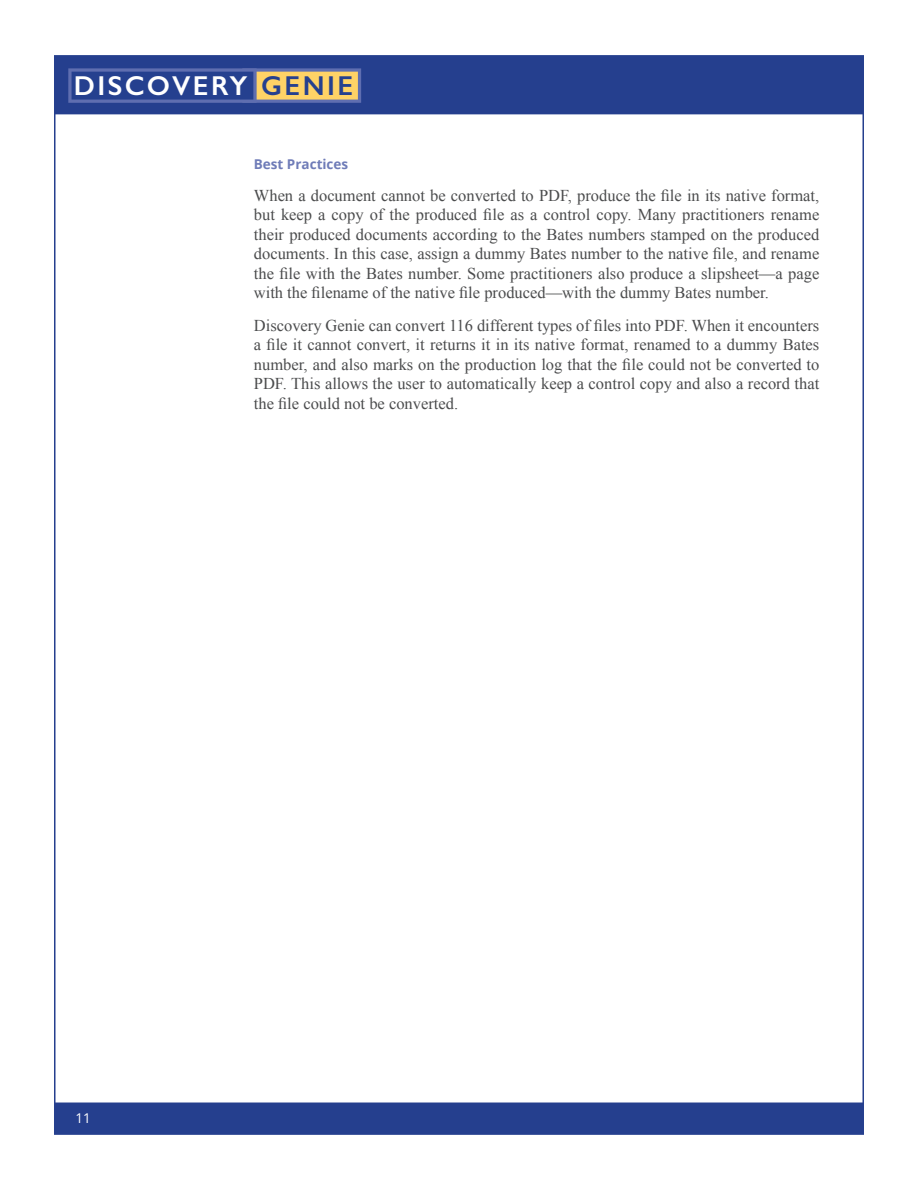
<style>
.page{position:relative;width:918px;height:1188px;background:#fff}
.page>*{position:absolute;margin:0;border:0;box-sizing:border-box;transform-origin:0 0}
.t1{font:600 27.45px "Gill Sans";letter-spacing:.09em;color:#fff}
.t2{font:16.5px/19.5px "Times New Roman";color:#4b4c4d;text-align:justify}
.Best_Practice_Subhea{font:700 13.5px "Open Sans";color:#6f7cb8}
.t3{font:13.5px "Open Sans";color:#fff}
.s1{color:#25408f}
</style>
<div class="page">
<div style="left:54px;top:56px;width:810px;height:58px;background:#253f8e"></div>
<svg style="left:68px;top:68px;width:293px;height:35px"></svg>
<div style="left:54px;top:1103px;width:810px;height:31px;background:#253f8e"></div>
<h1 class="t1" style="left:74px;top:69px;width:281px">DISCOVERY <span class="s1">GENIE</span></h1>
<p class="Best_Practice_Subhea" style="left:254px;top:154px;width:96px">Best Practices</p>
<p class="t2" style="left:254px;top:185px;width:567px">When a document cannot be converted to PDF, produce the file in its native format, but keep a copy of the produced file as a control copy. Many practitioners rename their produced documents according to the Bates numbers stamped on the produced documents. In this case, assign a dummy Bates number to the native file, and rename the file with the Bates number. Some practitioners also produce a slipsheet—a page with the filename of the native file produced—with the dummy Bates number.</p>
<p class="t2" style="left:254px;top:315px;width:567px">Discovery Genie can convert 116 different types of files into PDF. When it encounters a file it cannot convert, it returns it in its native format, renamed to a dummy Bates number, and also marks on the production log that the file could not be converted to PDF. This allows the user to automatically keep a control copy and also a record that the file could not be converted.</p>
<p class="t3" style="left:75px;top:1109px;width:17px">11</p>
</div>
